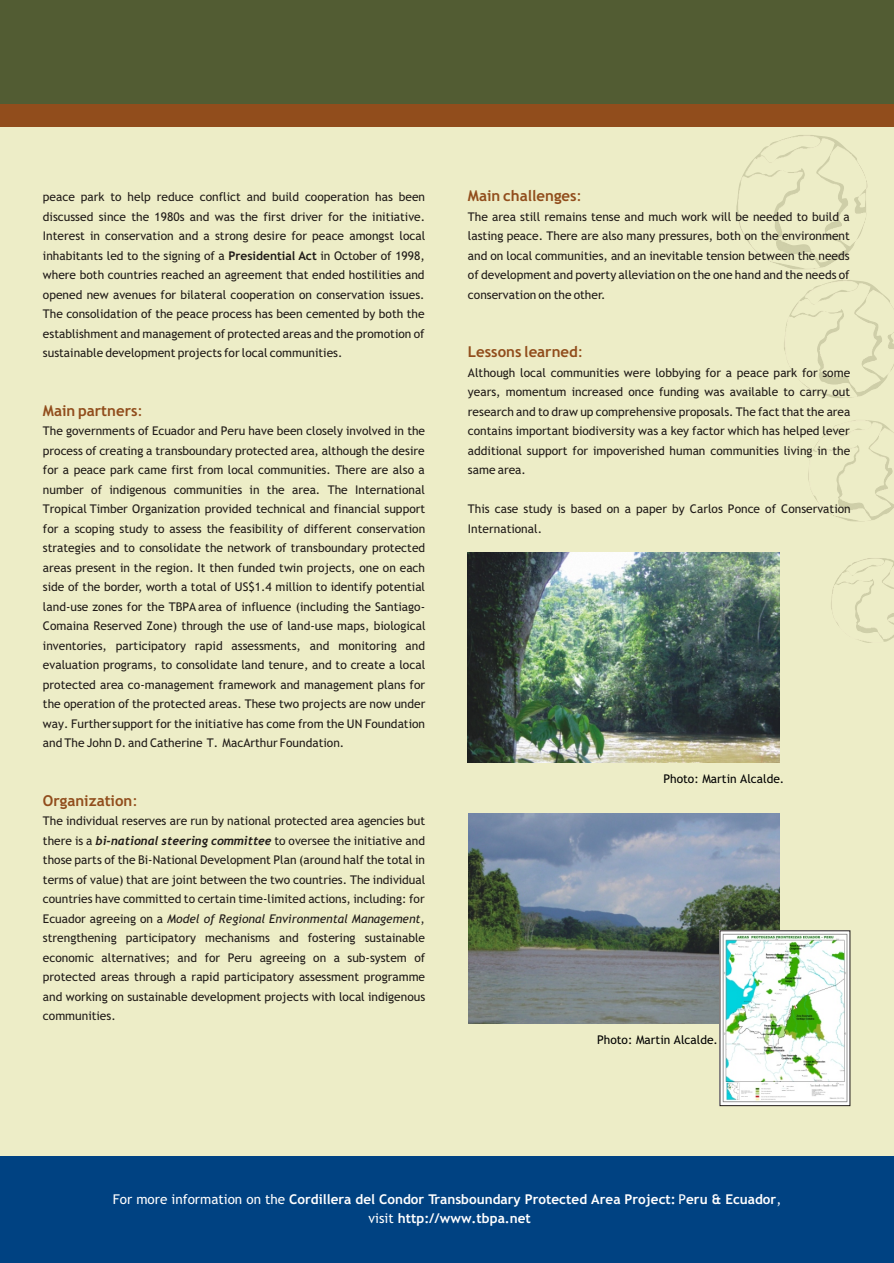
<style>
.page{position:relative;width:894px;height:1263px;background:#ededc7}
.page>*{position:absolute;margin:0;border:0;box-sizing:border-box;transform-origin:0 0}
.t1{font:700 15px "Trebuchet MS";color:#914d1c}
.t2{font:700 13.5px/18.9px "Trebuchet MS";color:#fff;text-align:center}
.t3{font:12px/19.5px "Trebuchet MS";color:#1f1a17;text-align:justify}
.t4{font:12px "Trebuchet MS";color:#000}
.s1{font-weight:700}
.s2{font-weight:400}
.s3{font-weight:700;font-style:italic}
.s4{font-style:italic}
</style>
<div class="page">
<div style="left:0;top:0;width:894px;height:113px;background:#525c33"></div>
<div style="left:0;top:104px;width:894px;height:23px;background:#914d1c"></div>
<div style="left:0;top:1156px;width:894px;height:107px;background:#004282"></div>
<img style="left:800px;top:135px;width:66px;height:111px">
<img style="left:840px;top:280px;width:54px;height:97px">
<img style="left:856px;top:420px;width:38px;height:84px">
<img style="left:871px;top:558px;width:23px;height:70px">
<img style="left:468px;top:553px;width:312px;height:210px">
<img style="left:468px;top:813px;width:312px;height:210px">
<img style="left:722px;top:933px;width:126px;height:171px">
<p class="t3" style="left:43px;top:188px;width:384px">peace park to help reduce conflict and build cooperation has been discussed since the 1980s and was the first driver for the initiative.<br>Interest in conservation and a strong desire for peace amongst local inhabitants led to the signing of a <span class="s1">Presidential Act</span> in October of 1998, where both countries reached an agreement that ended hostilities and opened new avenues for bilateral cooperation on conservation issues.<br>The consolidation of the peace process has been cemented by both the establishment and management of protected areas and the promotion of sustainable development projects for local communities.</p>
<p class="t1" style="left:43px;top:404px;width:102px">Main partners<span class="s2">:</span></p>
<p class="t3" style="left:43px;top:422px;width:384px">The governments of Ecuador and Peru have been closely involved in the process of creating a transboundary protected area, although the desire for a peace park came first from local communities. There are also a number of indigenous communities in the area. The International Tropical Timber Organization provided technical and financial support for a scoping study to assess the feasibility of different conservation strategies and to consolidate the network of transboundary protected areas present in the region. It then funded twin projects, one on each side of the border, worth a total of US$1.4 million to identify potential land-use zones for the TBPA area of influence (including the Santiago-Comaina Reserved Zone) through the use of land-use maps, biological inventories, participatory rapid assessments, and monitoring and evaluation programs, to consolidate land tenure, and to create a local protected area co-management framework and management plans for the operation of the protected areas. These two projects are now under way. Further support for the initiative has come from the UN Foundation and The John D. and Catherine T. MacArthur Foundation.</p>
<p class="t1" style="left:43px;top:794px;width:96px">Organization<span class="s2">:</span></p>
<p class="t3" style="left:43px;top:812px;width:384px">The individual reserves are run by national protected area agencies but there is a <span class="s3">bi-national steering committee</span> to oversee the initiative and those parts of the Bi-National Development Plan (around half the total in terms of value) that are joint between the two countries. The individual countries have committed to certain time-limited actions, including: for Ecuador agreeing on a <span class="s4">Model of Regional Environmental Management</span>, strengthening participatory mechanisms and fostering sustainable economic alternatives; and for Peru agreeing on a sub-system of protected areas through a rapid participatory assessment programme and working on sustainable development projects with local indigenous communities.</p>
<p class="t1" style="left:468px;top:190px;width:116px">Main challenges<span class="s2">:</span></p>
<p class="t3" style="left:468px;top:208px;width:383px">The area still remains tense and much work will be needed to build a lasting peace. There are also many pressures, both on the environment and on local communities, and an inevitable tension between the needs of development and poverty alleviation on the one hand and the needs of conservation on the other.</p>
<p class="t1" style="left:468px;top:346px;width:117px">Lessons learned<span class="s2">:</span></p>
<p class="t3" style="left:468px;top:364px;width:384px">Although local communities were lobbying for a peace park for some years, momentum increased once funding was available to carry out research and to draw up comprehensive proposals. The fact that the area contains important biodiversity was a key factor which has helped lever additional support for impoverished human communities living in the same area.</p>
<p class="t3" style="left:468px;top:500px;width:384px">This case study is based on a paper by Carlos Ponce of Conservation<br>International.</p>
<p class="t4" style="left:664px;top:774px;width:122px">Photo: Martin Alcalde.</p>
<p class="t4" style="left:597px;top:1036px;width:122px">Photo: Martin Alcalde.</p>
<p class="t2" style="left:113px;top:1191px;width:670px"><span class="s2">For more information on the</span> Cordillera del Condor Transboundary Protected Area Project: <span class="s2">P</span>eru &amp; Ecuador<span class="s2">, visit</span> http://www.tbpa.net</p>
</div>
